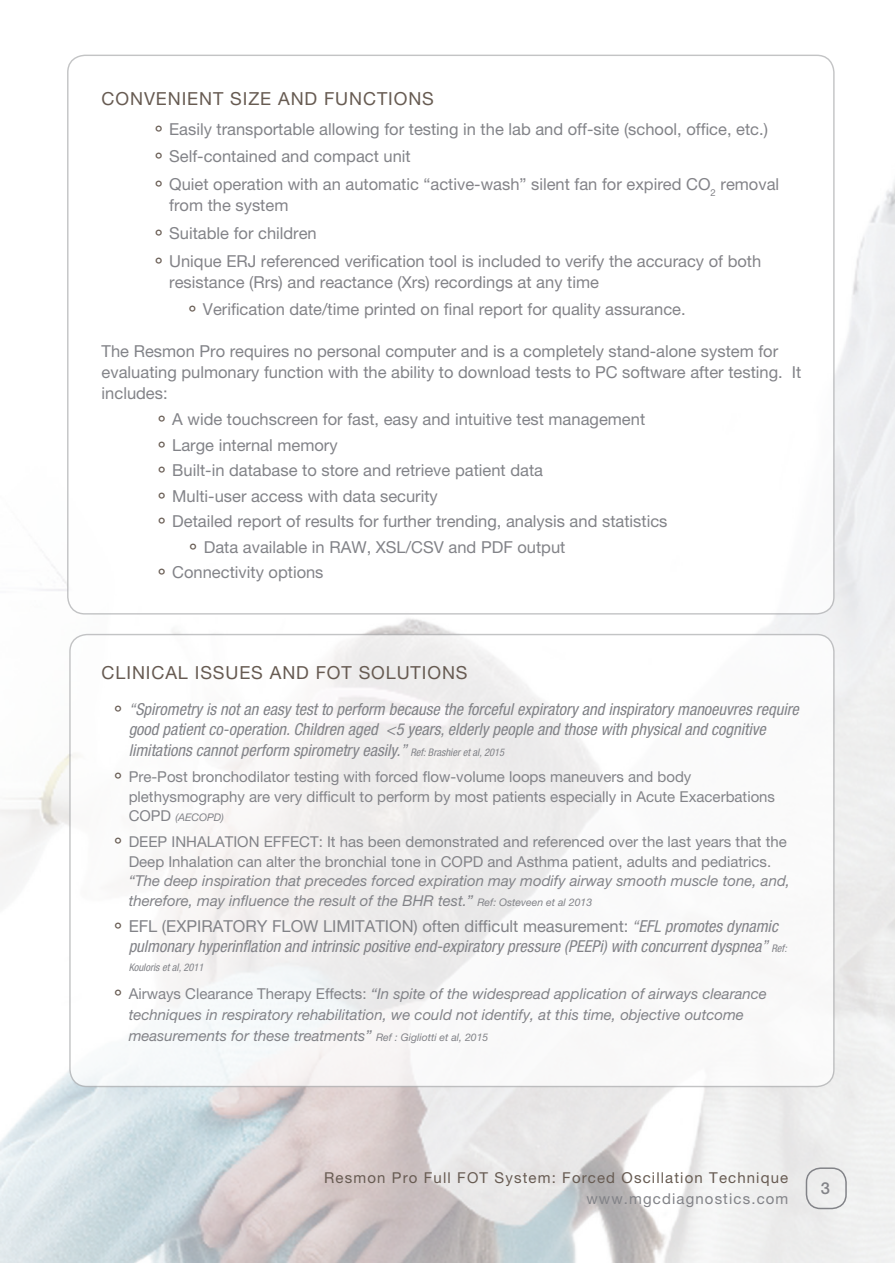
<style>
.page{position:relative;width:895px;height:1263px;background:#fff}
.page>*{position:absolute;margin:0;border:0;box-sizing:border-box;transform-origin:0 0}
.bullethead_-_all_cap{font:18px "Helvetica Neue LT Pro";letter-spacing:.05em;color:#675b52}
.bodycopy_-_grey{font:16.5px/21px "Helvetica Neue LT Pro";color:#828388}
.t1{font:italic condensed 16.5px/19.5px "Helvetica Neue LT Pro";color:#828388}
.t2{font:16.5px/21px "Helvetica Neue LT Pro";color:#838388}
.t3{font:500 16.5px "Helvetica Neue LT Pro";color:#828388}
.t4{font:15px/19.5px "Helvetica Neue LT Pro";color:#828388}
.t5{font:italic 15px/21px "Helvetica Neue LT Pro";color:#828388}
.t6{font:15px "Helvetica Neue LT Pro";letter-spacing:.075em;color:#675b52}
.t7{font:15px "Helvetica Neue LT Pro";letter-spacing:.075em;color:#828388}
.t8{font:italic condensed 10.5px "Helvetica Neue LT Pro";color:#828388}
.t9{font:italic 10.5px "Helvetica Neue LT Pro";color:#828388}
.s1{font-size:27px;color:#675b52}
.s2{color:#828388}
.s3{font-style:normal;font-stretch:normal;font-size:27px;color:#675b52}
.s4{font-size:10.5px}
.s5{font-style:normal;font-size:15px}
.s6{font-style:italic}
.s7{font-style:italic;font-size:10.5px}
.s8{font-style:normal;font-stretch:normal}
.s9{font-style:normal;font-size:27px;color:#675b52}
.s10{font-style:normal}
</style>
<div class="page">
<img style="left:0;top:140px;width:895px;height:1123px">
<div style="left:68px;top:55px;width:766px;height:559px;background:#fff;border-radius:17px"></div>
<div style="left:70px;top:634px;width:764px;height:452px;background:linear-gradient(to right,#f7f6f6,#f7f7f7);border-radius:17px"></div>
<div style="left:805px;top:1167px;width:41px;height:42px;border:2px solid #828388;border-radius:14px"></div>
<p class="bullethead_-_all_cap" style="left:102px;top:87px;width:334px">CONVENIENT SIZE AND FUNCTIONS</p>
<p class="bodycopy_-_grey" style="left:156px;top:118px;width:614px"><span class="s1">˚</span> Easily transportable allowing for testing in the lab and off-site (school, office, etc.)</p>
<p class="bodycopy_-_grey" style="left:156px;top:146px;width:256px"><span class="s1">˚</span> Self-contained and compact unit</p>
<p class="t2" style="left:169px;top:173px;width:611px;text-indent:-14px"><span class="s1">˚</span> <span class="s2">Quiet operation with an</span> automatic “active-wash” silent fan for expired CO<sub>2</sub> removal from the system</p>
<p class="bodycopy_-_grey" style="left:156px;top:222px;width:163px"><span class="s1">˚</span> Suitable for children</p>
<p class="t2" style="left:169px;top:250px;width:593px;text-indent:-14px"><span class="s1">˚</span> Unique ERJ referenced verification tool is included to verify the accuracy of both resistance (Rrs) and reactance (Xrs) recordings at any time</p>
<p class="t2" style="left:189px;top:299px;width:498px"><span class="s1">˚</span> Verification date/time printed on final report for quality assurance.</p>
<p class="bodycopy_-_grey" style="left:102px;top:340px;width:701px">The Resmon Pro requires no personal computer and is a completely stand-alone system for evaluating pulmonary function with the ability to download tests to PC software after testing. It includes:</p>
<p class="bodycopy_-_grey" style="left:159px;top:409px;width:488px"><span class="s1">˚</span> A wide touchscreen for fast, easy and intuitive test management</p>
<p class="bodycopy_-_grey" style="left:159px;top:434px;width:180px"><span class="s1">˚</span> Large internal memory</p>
<p class="bodycopy_-_grey" style="left:159px;top:460px;width:386px"><span class="s1">˚</span> Built-in database to store and retrieve patient data</p>
<p class="bodycopy_-_grey" style="left:159px;top:485px;width:281px"><span class="s1">˚</span> Multi-user access with data security</p>
<p class="bodycopy_-_grey" style="left:159px;top:511px;width:510px"><span class="s1">˚</span> Detailed report of results for further trending, analysis and statistics</p>
<p class="bodycopy_-_grey" style="left:190px;top:536px;width:377px"><span class="s1">˚</span> Data available in RAW, XSL/CSV and PDF output</p>
<p class="bodycopy_-_grey" style="left:159px;top:562px;width:166px"><span class="s1">˚</span> Connectivity options</p>
<p class="bullethead_-_all_cap" style="left:102px;top:662px;width:367px">CLINICAL ISSUES AND FOT SOLUTIONS</p>
<p class="t1" style="left:129px;top:700px;width:672px;text-indent:-14px"><span class="s3">˚</span> “Spirometry is not an easy test to perform because the forceful expiratory and inspiratory manoeuvres require good patient co-operation. Children aged &lt;5 years, elderly people and those with physical and cognitive</p>
<p class="t1" style="left:129px;top:740px;width:377px">limitations cannot perform spirometry easily.” <span class="s4">Ref: Brashier et al, 2015</span></p>
<p class="t4" style="left:129px;top:766px;width:648px;text-indent:-14px"><span class="s1">˚</span> Pre-Post bronchodilator testing with forced flow-volume loops maneuvers and body plethysmography are very difficult to perform by most patients especially in Acute Exacerbations</p>
<p class="t9" style="left:129px;top:811px;width:97px"><span class="s5">COPD</span> (AECOPD)</p>
<p class="t4" style="left:129px;top:832px;width:663px;text-indent:-14px"><span class="s1">˚</span> DEEP INHALATION EFFECT: It has been demonstrated and referenced over the last years that the Deep Inhalation can alter the bronchial tone in COPD and Asthma patient, adults and pediatrics. <span class="s6">“The deep inspiration that precedes forced expiration may modify airway smooth muscle tone, and, therefore, may influence the result of the BHR test.”</span> <span class="s7">Ref: Osteveen et al 2013</span></p>
<p class="t1" style="left:129px;top:917px;width:659px;text-indent:-14px"><span class="s3">˚</span> <span class="s8">EFL (EXPIRATORY FLOW LIMITATION) often difficult measurement:</span> “EFL promotes dynamic pulmonary hyperinflation and intrinsic positive end-expiratory pressure (PEEPi) with concurrent dyspnea” <span class="s4">Ref:</span></p>
<p class="t8" style="left:129px;top:961px;width:76px">Kouloris et al, 2011</p>
<p class="t5" style="left:129px;top:982px;width:640px;text-indent:-14px"><span class="s9">˚</span> <span class="s10">Airways Clearance Therapy Effects:</span> “In spite of the widespread application of airways clearance techniques in respiratory rehabilitation, we could not identify, at this time, objective outcome measurements for these treatments” <span class="s4">Ref : Gigliotti et al, 2015</span></p>
<p class="t6" style="left:324px;top:1168px;width:465px">Resmon Pro Full FOT System: Forced Oscillation Technique</p>
<p class="t7" style="left:586px;top:1189px;width:203px">www.mgcdiagnostics.com</p>
<p class="t3" style="left:821px;top:1178px;width:11px">3</p>
</div>
